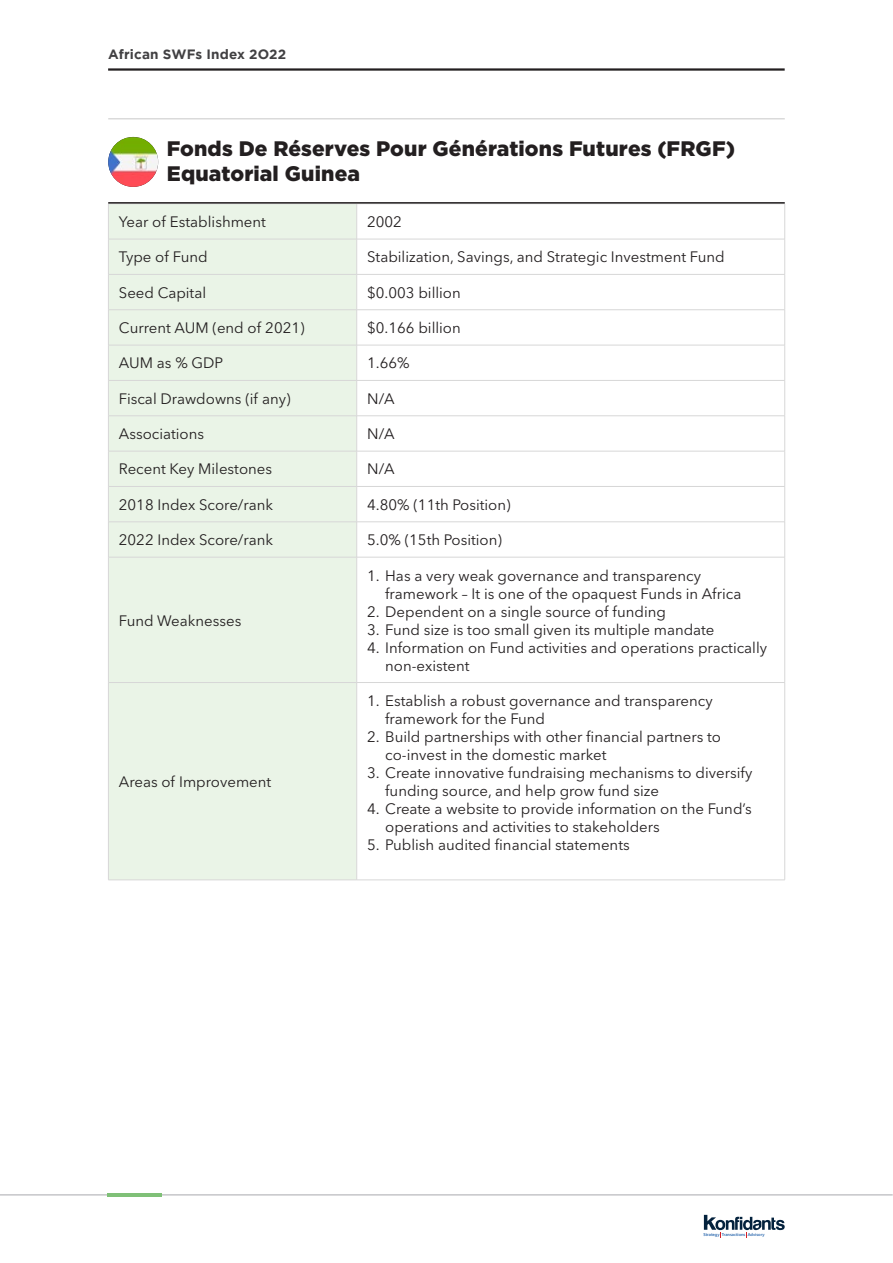
<style>
.page{position:relative;width:893px;height:1263px;background:#fff}
.page>*{position:absolute;margin:0;border:0;box-sizing:border-box;transform-origin:0 0}
.t1{font:900 21px/25.2px "Gotham";letter-spacing:.005em;color:#231f20}
.t2{font:15px/18px "Avenir Next LT Pro";color:#231f20}
.t3{font:700 13.5px "Gotham";letter-spacing:.01em;color:#414042}
.t4{font:600 4.2px "Segoe UI";color:#1d5ea9}
</style>
<div class="page">
<hr style="left:108px;top:68px;width:677px;height:3px;background:#231f20">
<hr style="left:0;top:1194px;width:893px;height:1px;background:#a8a9ad">
<hr style="left:108px;top:1193px;width:54px;height:3px;background:#7fc077">
<svg style="left:704px;top:1215px;width:81px;height:23px"></svg>
<div style="left:109px;top:204px;width:247px;height:676px;background:#eaf4e7"></div>
<svg style="left:357px;top:204px;width:427px;height:676px"></svg>
<hr style="left:108px;top:239px;width:1px;height:35px;background:#d7d7d7">
<hr style="left:108px;top:345px;width:1px;height:35px;background:#d7d7d7">
<hr style="left:108px;top:416px;width:1px;height:35px;background:#d7d7d7">
<hr style="left:108px;top:487px;width:1px;height:35px;background:#d7d7d7">
<hr style="left:108px;top:683px;width:1px;height:197px;background:#d7d7d7">
<hr style="left:108px;top:880px;width:249px;height:1px;background:#d7d7d7">
<hr style="left:356px;top:204px;width:1px;height:35px;background:#d7d7d7">
<hr style="left:356px;top:239px;width:1px;height:35px;background:#d7d7d7">
<hr style="left:784px;top:239px;width:1px;height:35px;background:#d7d7d7">
<hr style="left:356px;top:274px;width:1px;height:36px;background:#d7d7d7">
<hr style="left:356px;top:310px;width:1px;height:35px;background:#d7d7d7">
<hr style="left:356px;top:345px;width:1px;height:35px;background:#d7d7d7">
<hr style="left:784px;top:345px;width:1px;height:35px;background:#d7d7d7">
<hr style="left:356px;top:381px;width:1px;height:35px;background:#d7d7d7">
<hr style="left:356px;top:416px;width:1px;height:35px;background:#d7d7d7">
<hr style="left:784px;top:416px;width:1px;height:35px;background:#d7d7d7">
<hr style="left:356px;top:451px;width:1px;height:35px;background:#d7d7d7">
<hr style="left:356px;top:487px;width:1px;height:35px;background:#d7d7d7">
<hr style="left:784px;top:487px;width:1px;height:35px;background:#d7d7d7">
<hr style="left:356px;top:522px;width:1px;height:35px;background:#d7d7d7">
<hr style="left:356px;top:557px;width:1px;height:125px;background:#d7d7d7">
<hr style="left:356px;top:683px;width:1px;height:197px;background:#d7d7d7">
<hr style="left:784px;top:683px;width:1px;height:197px;background:#d7d7d7">
<hr style="left:357px;top:880px;width:428px;height:1px;background:#d7d7d7">
<hr style="left:108px;top:204px;width:1px;height:35px;background:#d7d7d7">
<hr style="left:784px;top:204px;width:1px;height:35px;background:#d7d7d7">
<hr style="left:108px;top:239px;width:249px;height:1px;background:#d7d7d7">
<hr style="left:357px;top:239px;width:428px;height:1px;background:#d7d7d7">
<hr style="left:108px;top:274px;width:249px;height:1px;background:#d7d7d7">
<hr style="left:108px;top:274px;width:1px;height:36px;background:#d7d7d7">
<hr style="left:357px;top:274px;width:428px;height:1px;background:#d7d7d7">
<hr style="left:784px;top:274px;width:1px;height:36px;background:#d7d7d7">
<hr style="left:108px;top:309px;width:249px;height:1px;background:#d7d7d7">
<hr style="left:108px;top:310px;width:1px;height:35px;background:#d7d7d7">
<hr style="left:357px;top:309px;width:428px;height:1px;background:#d7d7d7">
<hr style="left:784px;top:310px;width:1px;height:35px;background:#d7d7d7">
<hr style="left:108px;top:345px;width:249px;height:1px;background:#d7d7d7">
<hr style="left:357px;top:345px;width:428px;height:1px;background:#d7d7d7">
<hr style="left:108px;top:380px;width:249px;height:1px;background:#d7d7d7">
<hr style="left:108px;top:381px;width:1px;height:35px;background:#d7d7d7">
<hr style="left:357px;top:380px;width:428px;height:1px;background:#d7d7d7">
<hr style="left:784px;top:381px;width:1px;height:35px;background:#d7d7d7">
<hr style="left:108px;top:415px;width:249px;height:1px;background:#d7d7d7">
<hr style="left:357px;top:415px;width:428px;height:1px;background:#d7d7d7">
<hr style="left:108px;top:451px;width:249px;height:1px;background:#d7d7d7">
<hr style="left:108px;top:451px;width:1px;height:35px;background:#d7d7d7">
<hr style="left:357px;top:451px;width:428px;height:1px;background:#d7d7d7">
<hr style="left:784px;top:451px;width:1px;height:35px;background:#d7d7d7">
<hr style="left:108px;top:486px;width:249px;height:1px;background:#d7d7d7">
<hr style="left:357px;top:486px;width:428px;height:1px;background:#d7d7d7">
<hr style="left:108px;top:521px;width:249px;height:1px;background:#d7d7d7">
<hr style="left:108px;top:522px;width:1px;height:35px;background:#d7d7d7">
<hr style="left:357px;top:521px;width:428px;height:1px;background:#d7d7d7">
<hr style="left:784px;top:522px;width:1px;height:35px;background:#d7d7d7">
<hr style="left:108px;top:557px;width:249px;height:1px;background:#d7d7d7">
<hr style="left:108px;top:557px;width:1px;height:125px;background:#d7d7d7">
<hr style="left:357px;top:557px;width:428px;height:1px;background:#d7d7d7">
<hr style="left:784px;top:557px;width:1px;height:125px;background:#d7d7d7">
<hr style="left:108px;top:682px;width:249px;height:1px;background:#d7d7d7">
<hr style="left:357px;top:682px;width:428px;height:1px;background:#d7d7d7">
<hr style="left:108px;top:202px;width:677px;height:2px;background:#231f20">
<hr style="left:108px;top:119px;width:677px;height:1px;background:#b0b0b0">
<img style="left:108px;top:137px;width:50px;height:50px;border-radius:25px">
<p class="t3" style="left:108px;top:47px;width:180px">African SWFs Index 2O22</p>
<h1 class="t1" style="left:167px;top:135px;width:570px">Fonds De Réserves Pour Générations Futures (FRGF)<br>Equatorial Guinea</h1>
<p class="t2" style="left:119px;top:213px;width:149px">Year of Establishment</p>
<p class="t2" style="left:367px;top:213px;width:36px">2002</p>
<p class="t2" style="left:119px;top:248px;width:90px">Type of Fund</p>
<p class="t2" style="left:367px;top:248px;width:359px">Stabilization, Savings, and Strategic Investment Fund</p>
<p class="t2" style="left:119px;top:284px;width:89px">Seed Capital</p>
<p class="t2" style="left:367px;top:284px;width:95px">$0.003 billion</p>
<p class="t2" style="left:119px;top:319px;width:187px">Current AUM (end of 2021)</p>
<p class="t2" style="left:367px;top:319px;width:95px">$0.166 billion</p>
<p class="t2" style="left:119px;top:354px;width:106px">AUM as % GDP</p>
<p class="t2" style="left:367px;top:354px;width:44px">1.66%</p>
<p class="t2" style="left:119px;top:390px;width:173px">Fiscal Drawdowns (if any)</p>
<p class="t2" style="left:367px;top:390px;width:29px">N/A</p>
<p class="t2" style="left:119px;top:425px;width:87px">Associations</p>
<p class="t2" style="left:367px;top:425px;width:29px">N/A</p>
<p class="t2" style="left:119px;top:460px;width:155px">Recent Key Milestones</p>
<p class="t2" style="left:367px;top:460px;width:29px">N/A</p>
<p class="t2" style="left:119px;top:496px;width:156px">2018 Index Score/rank</p>
<p class="t2" style="left:367px;top:496px;width:145px">4.80% (11th Position)</p>
<p class="t2" style="left:119px;top:531px;width:156px">2022 Index Score/rank</p>
<p class="t2" style="left:367px;top:531px;width:136px">5.0% (15th Position)</p>
<p class="t2" style="left:119px;top:611px;width:124px">Fund Weaknesses</p>
<p class="t2" style="left:119px;top:773px;width:154px">Areas of Improvement</p>
<p class="t2" style="left:385px;top:566px;width:358px;text-indent:-18px">1. Has a very weak governance and transparency framework – It is one of the opaquest Funds in Africa</p>
<p class="t2" style="left:367px;top:602px;width:300px">2. Dependent on a single source of funding</p>
<p class="t2" style="left:367px;top:620px;width:349px">3. Fund size is too small given its multiple mandate</p>
<p class="t2" style="left:385px;top:638px;width:383px;text-indent:-18px">4. Information on Fund activities and operations practically non-existent</p>
<p class="t2" style="left:385px;top:692px;width:329px;text-indent:-18px">1. Establish a robust governance and transparency framework for the Fund</p>
<p class="t2" style="left:385px;top:728px;width:337px;text-indent:-18px">2. Build partnerships with other financial partners to co-invest in the domestic market</p>
<p class="t2" style="left:385px;top:764px;width:369px;text-indent:-18px">3. Create innovative fundraising mechanisms to diversify funding source, and help grow fund size</p>
<p class="t2" style="left:385px;top:800px;width:368px;text-indent:-18px">4. Create a website to provide information on the Fund’s operations and activities to stakeholders</p>
<p class="t2" style="left:367px;top:836px;width:264px">5. Publish audited financial statements</p>
<p class="t4" style="left:704px;top:1231px;width:63px">Strategy Transactions Advisory</p>
</div>
